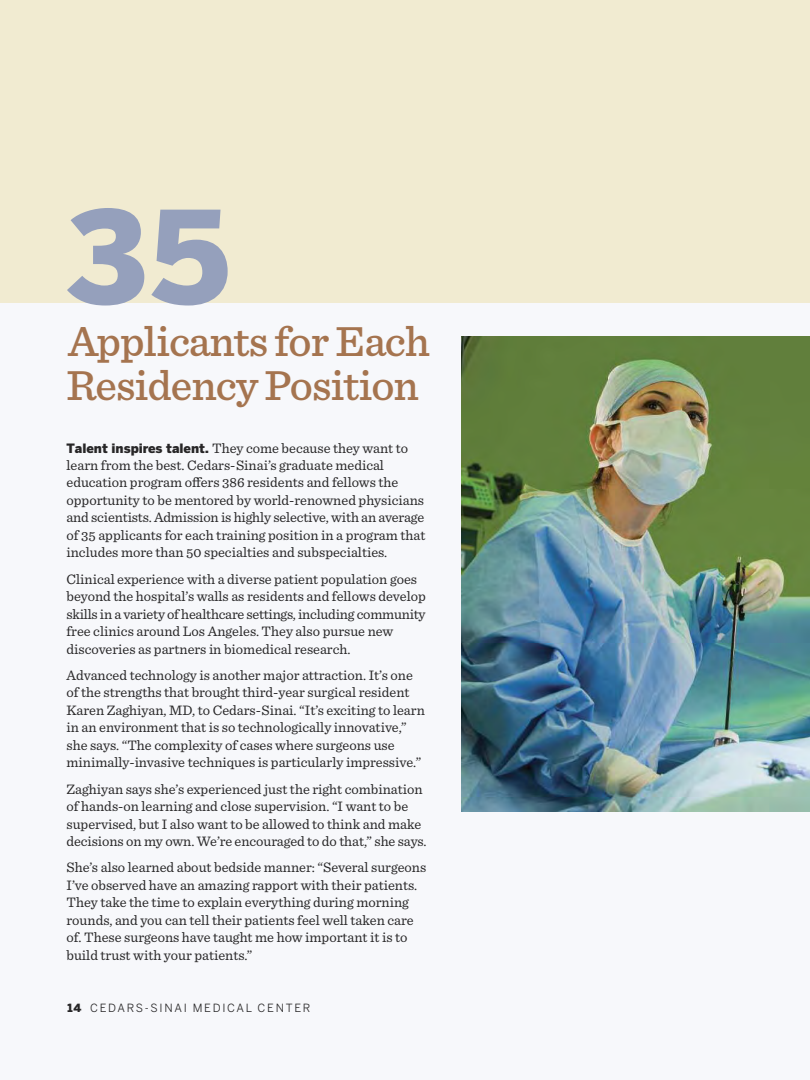
<style>
.page{position:relative;width:810px;height:1080px;background:#fff}
.page>*{position:absolute;margin:0;border:0;box-sizing:border-box;transform-origin:0 0}
.t1{font:900 127.25px "Benton Sans";color:#95a0bc}
.t2{font:500 43.75px/43.8px "Sentinel";letter-spacing:-.02em;color:#a5744f}
.t3{font:14.38px/17.5px "Sentinel";color:#272627}
.t4{font:11.25px "Benton Sans";letter-spacing:.15em;color:#272627}
.s1{font-family:"Benton Sans";font-weight:900;font-size:12.75px}
.s2{font-weight:900}
</style>
<div class="page">
<div style="left:0;top:0;width:810px;height:304px;background:#f1ebd1"></div>
<div style="left:0;top:304px;width:810px;height:776px;background:#f7f8fb"></div>
<img style="left:462px;top:336px;width:348px;height:475px">
<h1 class="t1" style="left:67px;top:185px;width:164px">35</h1>
<h2 class="t2" style="left:66px;top:323px;width:365px">Applicants for Each<br>Residency Position</h2>
<p class="t3" style="left:67px;top:440px;width:360px"><span class="s1">Talent inspires talent.</span> They come because they want to learn from the best. Cedars-Sinai’s graduate medical education program offers 386 residents and fellows the opportunity to be mentored by world-renowned physicians and scientists. Admission is highly selective, with an average of 35 applicants for each training position in a program that includes more than 50 specialties and subspecialties.</p>
<p class="t3" style="left:67px;top:571px;width:361px">Clinical experience with a diverse patient population goes beyond the hospital’s walls as residents and fellows develop skills in a variety of healthcare settings, including community free clinics around Los Angeles. They also pursue new discoveries as partners in biomedical research.</p>
<p class="t3" style="left:67px;top:667px;width:360px">Advanced technology is another major attraction. It’s one of the strengths that brought third-year surgical resident Karen Zaghiyan, MD, to Cedars-Sinai. “It’s exciting to learn in an environment that is so technologically innovative,” she says. “The complexity of cases where surgeons use minimally-invasive techniques is particularly impressive.”</p>
<p class="t3" style="left:67px;top:781px;width:362px">Zaghiyan says she’s experienced just the right combination of hands-on learning and close supervision. “I want to be supervised, but I also want to be allowed to think and make decisions on my own. We’re encouraged to do that,” she says.</p>
<p class="t3" style="left:67px;top:860px;width:361px">She’s also learned about bedside manner: “Several surgeons I’ve observed have an amazing rapport with their patients.<br>They take the time to explain everything during morning rounds, and you can tell their patients feel well taken care of. These surgeons have taught me how important it is to build trust with your patients.”</p>
<p class="t4" style="left:68px;top:1002px;width:244px"><span class="s2">14</span> CEDARS-SINAI MEDICAL CENTER</p>
</div>
